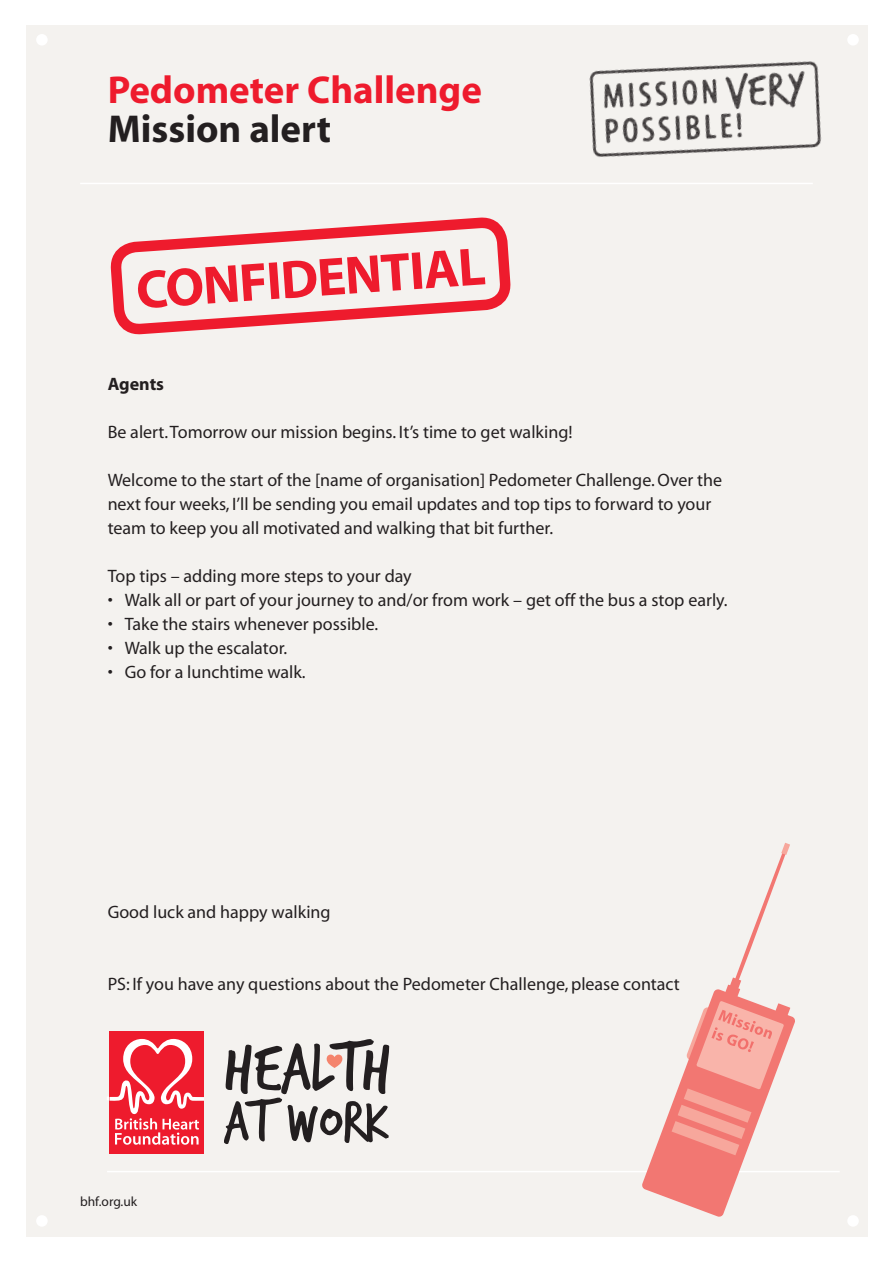
<style>
.page{position:relative;width:893px;height:1263px;background:#fff}
.page>*{position:absolute;margin:0;border:0;box-sizing:border-box;transform-origin:0 0}
.t1{font:74.25px "Trash Hand";color:#231f20}
.t2{font:62.55px "Trash Hand";color:#231f20}
.t3{font:700 54px "Myriad";color:#ee1b2d}
.t4{font:700 39px "Myriad";color:#ee1b2d}
.t5{font:700 39px "Myriad";color:#231f20}
.t6{font:18px/24px "Myriad";color:#231f20}
.t7{font:700 18px "Myriad";color:#231f20}
.t8{font:13.5px "Myriad";color:#231f20}
</style>
<div class="page">
<div style="left:26px;top:26px;width:842px;height:1211px;background:#f4f2ef"></div>
<div style="left:847px;top:34px;width:12px;height:12px;background:#fff;border-radius:50%"></div>
<div style="left:847px;top:1215px;width:12px;height:12px;background:#fff;border-radius:50%"></div>
<div style="left:36px;top:34px;width:12px;height:12px;background:#fff;border-radius:50%"></div>
<div style="left:36px;top:1215px;width:12px;height:12px;background:#fff;border-radius:50%"></div>
<hr style="left:80px;top:183px;width:733px;height:1px;background:#fff">
<img style="left:589px;top:61px;width:233px;height:96px">
<hr style="left:107px;top:1171px;width:733px;height:1px;background:#fff">
<svg style="left:642px;top:843px;width:153px;height:374px"></svg>
<svg style="left:109px;top:25px;width:403px;height:305px"></svg>
<svg style="left:327px;top:1054px;width:15px;height:14px"></svg>
<div style="left:109px;top:1031px;width:95px;height:123px;background:#ee1b2d"></div>
<svg style="left:107px;top:1039px;width:97px;height:106px"></svg>
<h3 class="t4" style="left:108px;top:70px;width:376px">Pedometer Challenge</h3>
<h3 class="t5" style="left:108px;top:109px;width:225px">Mission alert</h3>
<h3 class="t3" style="left:134px;top:263px;width:352px;rotate:-4deg">Confidential</h3>
<p class="t7" style="left:108px;top:374px;width:58px">Agents</p>
<p class="t6" style="left:108px;top:420px;width:466px">Be alert. Tomorrow our mission begins. It’s time to get walking!</p>
<p class="t6" style="left:108px;top:468px;width:616px">Welcome to the start of the [name of organisation] Pedometer Challenge. Over the next four weeks, I’ll be sending you email updates and top tips to forward to your team to keep you all motivated and walking that bit further.</p>
<p class="t6" style="left:108px;top:564px;width:306px">Top tips – adding more steps to your day</p>
<p class="t6" style="left:108px;top:588px;width:621px">• Walk all or part of your journey to and/or from work – get off the bus a stop early.</p>
<p class="t6" style="left:108px;top:612px;width:272px">• Take the stairs whenever possible.</p>
<p class="t6" style="left:108px;top:636px;width:181px">• Walk up the escalator.</p>
<p class="t6" style="left:108px;top:660px;width:199px">• Go for a lunchtime walk.</p>
<p class="t6" style="left:108px;top:900px;width:225px">Good luck and happy walking</p>
<p class="t6" style="left:108px;top:972px;width:574px">PS: If you have any questions about the Pedometer Challenge, please contact</p>
<p class="t8" style="left:80px;top:1195px;width:59px">bhf.org.uk</p>
<h1 class="t1" style="left:224px;top:1031px;width:169px">HEALTH</h1>
<h2 class="t2" style="left:224px;top:1091px;width:166px">AT WORK</h2>
</div>
